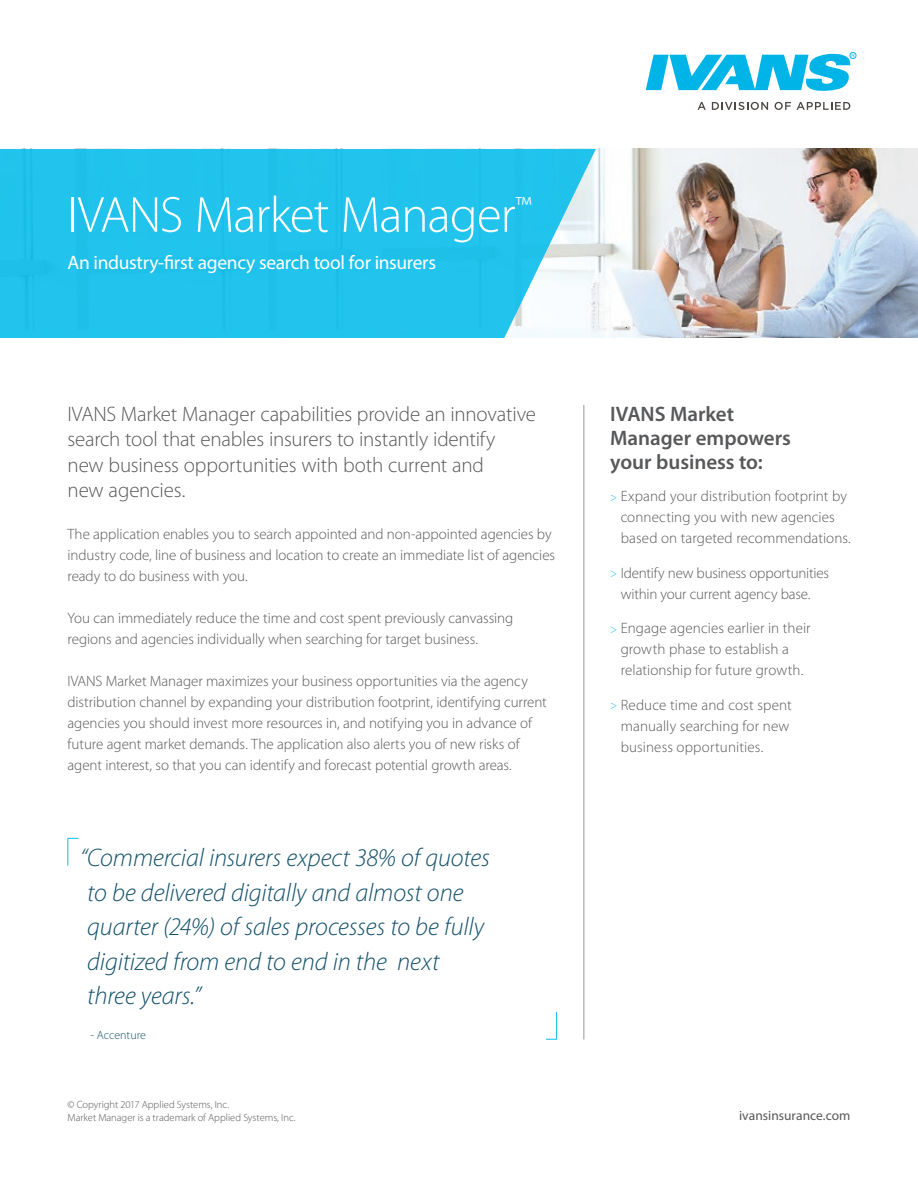
<style>
.page{position:relative;width:918px;height:1188px;background:#fff}
.page>*{position:absolute;margin:0;border:0;box-sizing:border-box;transform-origin:0 0}
.t1{font:300 51px "Myriad Pro";letter-spacing:-.02em;color:#fff}
.t2{font:italic 300 25.5px/34.5px "Myriad Pro";letter-spacing:-.005em;color:#14516b}
.t3{font:300 21px/25.5px "Myriad Pro";letter-spacing:-.01em;color:#57585a}
.t4{font:600 21px/24px "Myriad Pro";color:#57585a}
.t5{font:19.5px "Myriad Pro";letter-spacing:-.02em;color:#fff}
.t6{font:300 15px/21px "Myriad Pro";color:#57585a}
.t7{font:13.5px "Myriad Pro";color:#57585a}
.t8{font:300 12px "Myriad Pro";color:#14516b}
.Address_line{font:300 10.5px/12.6px "Myriad Pro";color:#57585a}
.s1{font-size:12px;color:#0abeec}
</style>
<div class="page">
<img style="left:596px;top:149px;width:322px;height:189px">
<svg style="left:0;top:149px;width:596px;height:189px;background:#30c6ec"></svg>
<hr style="left:584px;top:405px;width:1px;height:635px;background:#959598">
<svg style="left:68px;top:838px;width:10px;height:28px"></svg>
<svg style="left:546px;top:1012px;width:11px;height:28px"></svg>
<div style="left:850px;top:52px;width:6px;height:7px;border:1px solid #00b4e7;border-radius:50%"></div>
<svg style="left:646px;top:54px;width:209px;height:37px"></svg>
<svg style="left:698px;top:102px;width:8px;height:8px"></svg>
<svg style="left:712px;top:102px;width:56px;height:8px"></svg>
<svg style="left:775px;top:102px;width:16px;height:8px"></svg>
<svg style="left:797px;top:102px;width:53px;height:8px"></svg>
<p class="t1" style="left:68px;top:184px;width:466px">IVANS Market Manager<sup>™</sup></p>
<p class="t5" style="left:68px;top:251px;width:370px">An industry-first agency search tool for insurers</p>
<p class="t3" style="left:68px;top:401px;width:470px">IVANS Market Manager capabilities provide an innovative search tool that enables insurers to instantly identify new business opportunities with both current and<br>new agencies.</p>
<p class="t6" style="left:68px;top:524px;width:489px">The application enables you to search appointed and non-appointed agencies by industry code, line of business and location to create an immediate list of agencies ready to do business with you.</p>
<p class="t6" style="left:68px;top:608px;width:447px">You can immediately reduce the time and cost spent previously canvassing regions and agencies individually when searching for target business.</p>
<p class="t6" style="left:68px;top:671px;width:481px">IVANS Market Manager maximizes your business opportunities via the agency distribution channel by expanding your distribution footprint, identifying current agencies you should invest more resources in, and notifying you in advance of future agent market demands. The application also alerts you of new risks of agent interest, so that you can identify and forecast potential growth areas.</p>
<p class="t2" style="left:80px;top:841px;width:411px">“Commercial insurers expect 38% of quotes to be delivered digitally and almost one quarter (24%) of sales processes to be fully digitized from end to end in the next<br>three years.”</p>
<p class="t8" style="left:91px;top:1028px;width:57px">- Accenture</p>
<p class="Address_line" style="left:68px;top:1098px;width:230px">© Copyright 2017 Applied Systems, Inc.<br>Market Manager is a trademark of Applied Systems, Inc.</p>
<p class="t4" style="left:610px;top:402px;width:182px">IVANS Market<br>Manager empowers your business to:</p>
<p class="t6" style="left:621px;top:486px;width:232px;text-indent:-10px"><span class="s1">&gt;</span> Expand your distribution footprint by connecting you with new agencies based on targeted recommendations.</p>
<p class="t6" style="left:610px;top:562px;width:221px;text-align:center"><span class="s1">&gt;</span> Identify new business opportunities within your current agency base.</p>
<p class="t6" style="left:621px;top:618px;width:191px;text-indent:-10px"><span class="s1">&gt;</span> Engage agencies earlier in their growth phase to establish a relationship for future growth.</p>
<p class="t6" style="left:621px;top:694px;width:172px;text-indent:-10px"><span class="s1">&gt;</span> Reduce time and cost spent manually searching for new business opportunities.</p>
<p class="t7" style="left:739px;top:1107px;width:113px">ivansinsurance.com</p>
</div>
